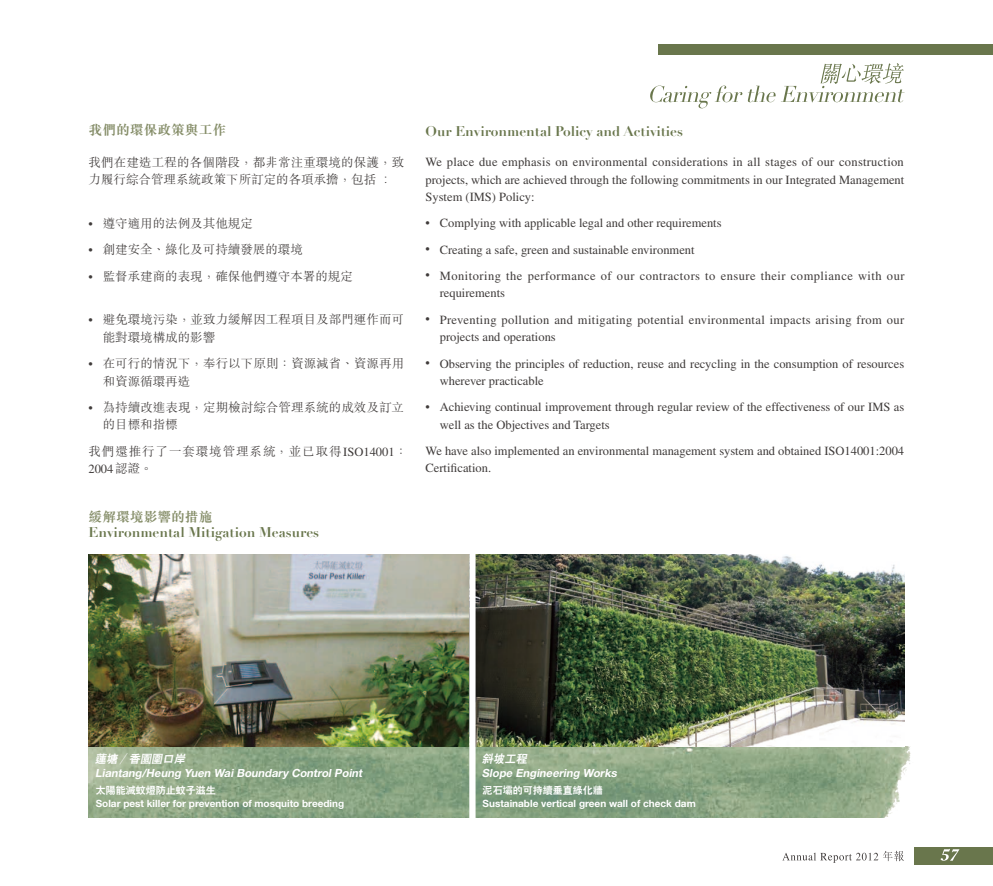
<style>
.page{position:relative;width:993px;height:886px;background:#fff}
.page>*{position:absolute;margin:0;border:0;box-sizing:border-box;transform-origin:0 0}
.t1{font:700 13.75px/14.9px "Didot";color:#69764c}
.t2{font:700 13.75px "M Sung HK";color:#858d68}
.t3{font:12.5px/17.5px "Times LT Std";color:#3f3b3a}
.t4{font:300 12.5px/17.5px "M Sung HK";letter-spacing:.005em;color:#3f3b3a}
.t5{font:12.5px/17.4px "Times LT Std";letter-spacing:.03em;color:#3f3b3a}
.t6{font:12.5px/17.4px "Times LT Std";letter-spacing:.04em;color:#3f3b3a}
.t7{font:300 12.5px/17.5px "M Sung HK";letter-spacing:.075em;color:#3f3b3a}
.t8{font:italic 700 11.25px/13.8px "Helvetica Neue LT Std";color:#fff}
.t9{font:700 10px/13.6px "Helvetica Neue LT Std";color:#fff}
.s1{font-family:"Times LT Std";font-weight:400}
.s2{font-family:"M Sung HK";color:#858d68}
.s3{font-family:"C Hei 2 HK";font-weight:800}
</style>
<div class="page">
<svg style="left:782px;top:851px;width:121px;height:12px"></svg>
<svg style="left:650px;top:63px;width:254px;height:45px"></svg>
<div style="left:657px;top:44px;width:335px;height:11px;background:#69764c"></div>
<div style="left:914px;top:847px;width:78px;height:18px;background:#69764c"></div>
<img style="left:89px;top:746px;width:822px;height:71px">
<img style="left:89px;top:554px;width:815px;height:193px">
<div style="left:469px;top:553px;width:6px;height:270px;background:#fff"></div>
<svg style="left:940px;top:849px;width:19px;height:12px"></svg>
<p class="t2" style="left:89px;top:123px;width:139px">我們的環保政策與工作</p>
<p class="t4" style="left:88px;top:153px;width:317px">我們在建造工程的各個階段，都非常注重環境的保護，致力履行綜合管理系統政策下所訂定的各項承擔，包括 ︰</p>
<p class="t4" style="left:88px;top:214px;width:166px"><span class="s1">•</span> 遵守適用的法例及其他規定</p>
<p class="t4" style="left:88px;top:240px;width:216px"><span class="s1">•</span> 創建安全、綠化及可持續發展的環境</p>
<p class="t4" style="left:88px;top:266px;width:266px"><span class="s1">•</span> 監督承建商的表現，確保他們遵守本署的規定</p>
<p class="t4" style="left:103px;top:310px;width:303px;text-indent:-14px"><span class="s1">•</span> 避免環境污染，並致力緩解因工程項目及部門運作而可能對環境構成的影響</p>
<p class="t4" style="left:103px;top:354px;width:303px;text-indent:-14px"><span class="s1">•</span> 在可行的情況下，奉行以下原則：資源減省、資源再用和資源循環再造</p>
<p class="t4" style="left:103px;top:398px;width:303px;text-indent:-14px"><span class="s1">•</span> 為持續改進表現，定期檢討綜合管理系統的成效及訂立的目標和指標</p>
<p class="t7" style="left:88px;top:441px;width:320px">我們還推行了一套環境管理系統，並已取得<span class="s1">ISO14001</span>：<br><span class="s1">2004</span>認證。</p>
<p class="t1" style="left:89px;top:510px;width:232px"><span class="s2">緩解環境影響的措施<br></span>Environmental Mitigation Measures</p>
<p class="t1" style="left:425px;top:124px;width:259px">Our Environmental Policy and Activities</p>
<p class="t3" style="left:425px;top:153px;width:480px;text-align:justify">We place due emphasis on environmental considerations in all stages of our construction projects, which are achieved through the following commitments in our Integrated Management System (IMS) Policy:</p>
<p class="t3" style="left:425px;top:214px;width:297px">• Complying with applicable legal and other requirements</p>
<p class="t3" style="left:425px;top:241px;width:270px">• Creating a safe, green and sustainable environment</p>
<p class="t6" style="left:439px;top:267px;width:466px;text-indent:-14px">• Monitoring the performance of our contractors to ensure their compliance with our requirements</p>
<p class="t5" style="left:439px;top:311px;width:466px;text-indent:-14px">• Preventing pollution and mitigating potential environmental impacts arising from our projects and operations</p>
<p class="t3" style="left:439px;top:355px;width:466px;text-indent:-14px">• Observing the principles of reduction, reuse and recycling in the consumption of resources wherever practicable</p>
<p class="t3" style="left:439px;top:398px;width:466px;text-indent:-14px">• Achieving continual improvement through regular review of the effectiveness of our IMS as well as the Objectives and Targets</p>
<p class="t3" style="left:425px;top:442px;width:480px">We have also implemented an environmental management system and obtained ISO14001:2004<br>Certification.</p>
<p class="t8" style="left:95px;top:752px;width:271px"><span class="s3">蓮塘／香園圍口岸<br></span>Liantang/Heung Yuen Wai Boundary Control Point</p>
<p class="t9" style="left:96px;top:783px;width:250px"><span class="s3">太陽能滅蚊燈防止蚊子滋生<br></span>Solar pest killer for prevention of mosquito breeding</p>
<p class="t8" style="left:481px;top:752px;width:139px"><span class="s3">斜坡工程<br></span>Slope Engineering Works</p>
<p class="t9" style="left:482px;top:784px;width:214px;line-height:12.6px"><span class="s3">泥石壩的可持續垂直綠化牆<br></span>Sustainable vertical green wall of check dam</p>
</div>
